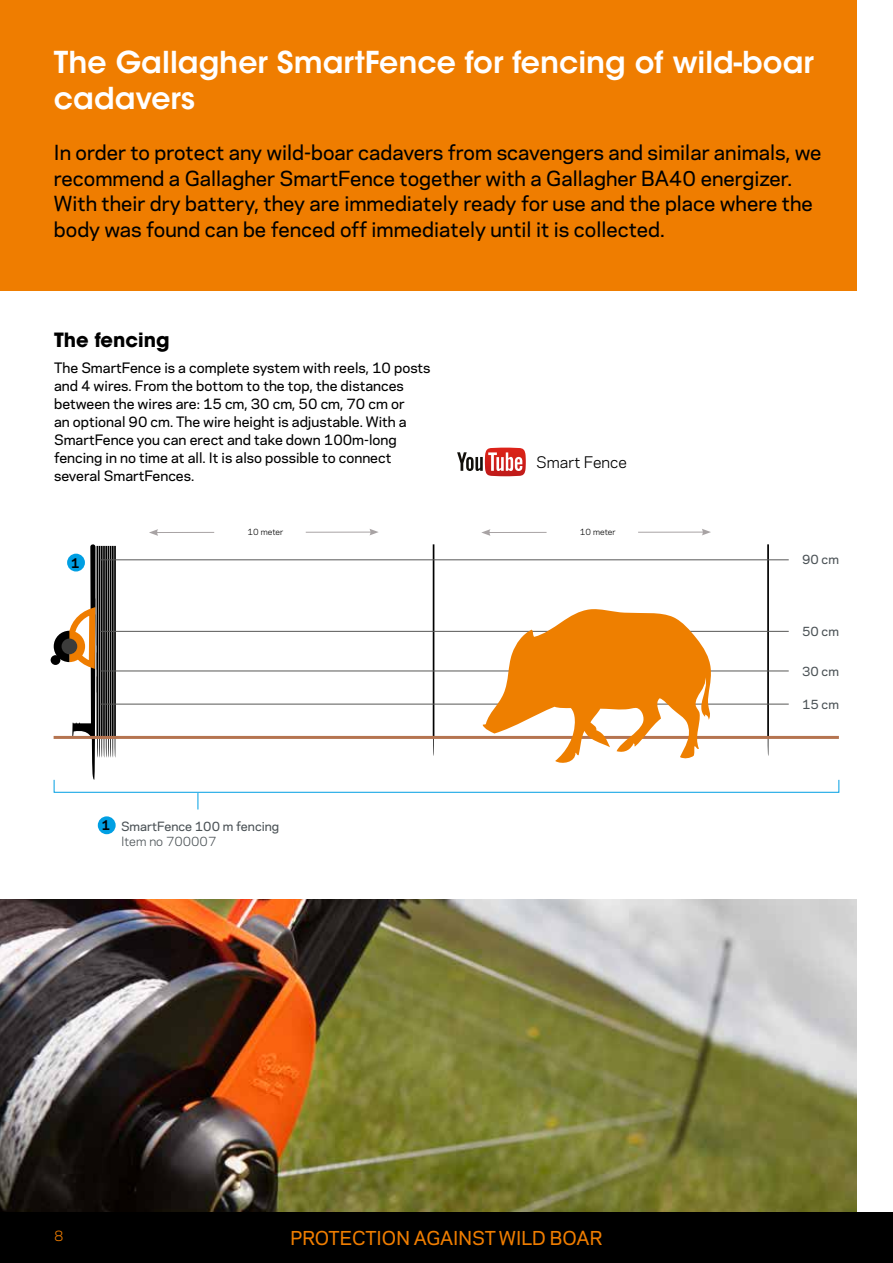
<style>
.page{position:relative;width:893px;height:1263px;background:#fff}
.page>*{position:absolute;margin:0;border:0;box-sizing:border-box;transform-origin:0 0}
.t1{font:600 30px/36px "ITC Avant Garde Std";color:#fff}
.t2{font:500 19.5px/25.5px "Galaxie Polaris";color:#000}
.t3{font:700 19.5px "ITC Avant Garde Std";color:#000}
.t4{font:500 18px "Galaxie Polaris";color:#ef7d00}
.t5{font:15px "Galaxie Polaris";color:#000}
.t6{font:500 13.5px/18px "Galaxie Polaris";color:#000}
.t7{font:13.5px "Galaxie Polaris";color:#ef7d00}
.t8{font:700 12.6px "Galaxie Polaris";color:#000}
.t9{font:500 12px/14.4px "Galaxie Polaris";color:#4b5256}
.t10{font:8.1px "Galaxie Polaris";color:#000}
.s1{font-weight:700;font-size:12.6px;color:#000}
.s2{font-weight:400}
</style>
<div class="page">
<div style="left:0;top:1212px;width:893px;height:51px;background:#000"></div>
<img style="left:0;top:899px;width:856px;height:313px">
<hr style="left:892px;top:0;width:1px;height:1212px;background:#ededed">
<div style="left:0;top:0;width:856px;height:290px;background:#ef7d00"></div>
<div style="left:54px;top:779px;width:785px;height:14px;border:1px solid #009fe3"></div>
<svg style="left:198px;top:793px;width:1px;height:16px"></svg>
<hr style="left:156px;top:532px;width:58px;height:1px;background:#a8a3a4">
<svg style="left:149px;top:529px;width:9px;height:7px"></svg>
<hr style="left:306px;top:532px;width:66px;height:1px;background:#a8a3a4">
<svg style="left:369px;top:529px;width:10px;height:6px"></svg>
<hr style="left:488px;top:532px;width:59px;height:1px;background:#a8a3a4">
<svg style="left:481px;top:529px;width:9px;height:7px"></svg>
<hr style="left:638px;top:532px;width:66px;height:1px;background:#a8a3a4">
<svg style="left:702px;top:529px;width:9px;height:6px"></svg>
<div style="left:51px;top:655px;width:9px;height:10px;background:#000;border-radius:50%"></div>
<svg style="left:54px;top:544px;width:62px;height:237px"></svg>
<svg style="left:433px;top:544px;width:1px;height:212px"></svg>
<svg style="left:767px;top:544px;width:2px;height:212px"></svg>
<hr style="left:100px;top:559px;width:689px;height:1px;background:#575756">
<hr style="left:100px;top:631px;width:689px;height:1px;background:#575756">
<hr style="left:100px;top:671px;width:689px;height:1px;background:#575756">
<hr style="left:100px;top:704px;width:689px;height:1px;background:#575756">
<hr style="left:54px;top:736px;width:785px;height:3px;background:#b57450">
<div style="left:67px;top:554px;width:18px;height:17px;background:#009fe3;border-radius:50%"></div>
<svg style="left:483px;top:609px;width:229px;height:154px"></svg>
<svg style="left:457px;top:448px;width:69px;height:28px"></svg>
<div style="left:98px;top:816px;width:18px;height:18px;background:#009fe3;border-radius:50%"></div>
<h1 class="t1" style="left:54px;top:44px;width:762px">The Gallagher SmartFence for fencing of wild-boar cadavers</h1>
<p class="t2" style="left:54px;top:139px;width:769px">In order to protect any wild-boar cadavers from scavengers and similar animals, we recommend a Gallagher SmartFence together with a Gallagher BA40 energizer.<br>With their dry battery, they are immediately ready for use and the place where the body was found can be fenced off immediately until it is collected.</p>
<h2 class="t3" style="left:54px;top:327px;width:117px">The fencing</h2>
<p class="t6" style="left:54px;top:358px;width:378px">The SmartFence is a complete system with reels, 10 posts and 4 wires. From the bottom to the top, the distances between the wires are: 15 cm, 30 cm, 50 cm, 70 cm or<br>an optional 90 cm. The wire height is adjustable. With a SmartFence you can erect and take down 100m-long fencing in no time at all. It is also possible to connect several SmartFences.</p>
<p class="t5" style="left:536px;top:451px;width:92px">Smart Fence</p>
<p class="t10" style="left:248px;top:526px;width:37px">10 meter</p>
<p class="t10" style="left:580px;top:526px;width:37px">10 meter</p>
<p class="t8" style="left:71px;top:553px;width:10px">1</p>
<p class="t9" style="left:802px;top:552px;width:38px">90 cm</p>
<p class="t9" style="left:121px;top:819px;width:160px;text-indent:-19px"><span class="s1">1</span> SmartFence 100 m fencing<br><span class="s2">Item no 700007</span></p>
<p class="t7" style="left:54px;top:1226px;width:11px">8</p>
<h3 class="t4" style="left:291px;top:1224px;width:313px">PROTECTION AGAINST WILD BOAR</h3>
<p class="t9" style="left:802px;top:624px;width:38px">50 cm</p>
<p class="t9" style="left:802px;top:663px;width:38px">30 cm</p>
<p class="t9" style="left:802px;top:696px;width:38px">15 cm</p>
</div>
